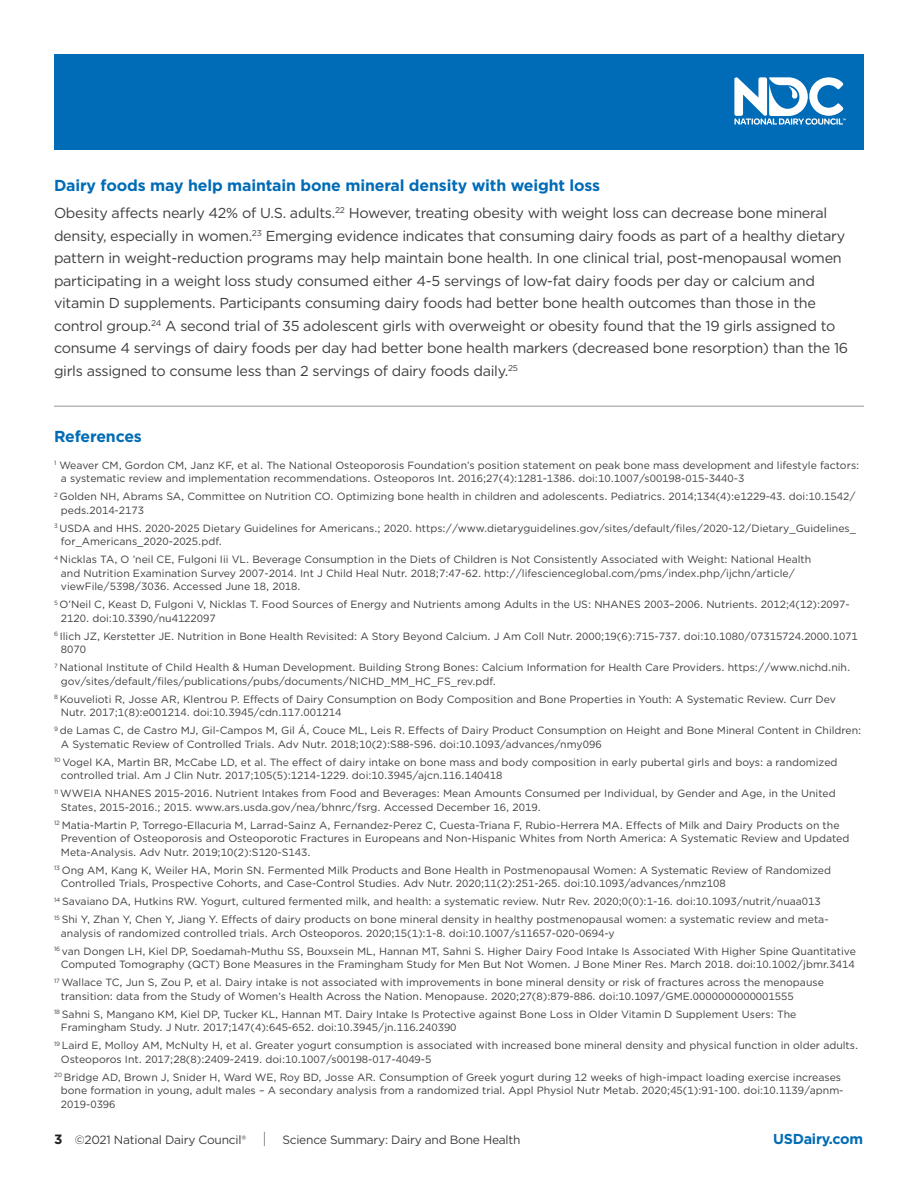
<style>
.page{position:relative;width:918px;height:1188px;background:#fff}
.page>*{position:absolute;margin:0;border:0;box-sizing:border-box;transform-origin:0 0}
.Blue_heading_smaller{font:700 15.9px "Gotham";letter-spacing:-.01em;color:#006bb6}
.Gotham_Text{font:14.4px/22.5px "Gotham";letter-spacing:-.02em;color:#3e3e3f}
.t1{font:700 14.4px "Gotham";letter-spacing:-.02em;color:#006bb6}
.t2{font:12px "Gotham";letter-spacing:-.02em;color:#3e3e3f}
.Footnote_HANG{font:10.5px/13.5px "Gotham";color:#3e3e3f}
.s1{font-weight:700;font-size:13.5px;color:#231f20}
</style>
<div class="page">
<div style="left:54px;top:54px;width:810px;height:95px;background:#006bb6"></div>
<svg style="left:734px;top:77px;width:112px;height:48px"></svg>
<svg style="left:264px;top:1132px;width:1px;height:14px"></svg>
<hr style="left:54px;top:406px;width:810px;height:1px;background:#939598">
<p class="Blue_heading_smaller" style="left:54px;top:175px;width:548px">Dairy foods may help maintain bone mineral density with weight loss</p>
<p class="Gotham_Text" style="left:54px;top:202px;width:796px">Obesity affects nearly 42% of U.S. adults.<sup>22</sup> However, treating obesity with weight loss can decrease bone mineral density, especially in women.<sup>23</sup> Emerging evidence indicates that consuming dairy foods as part of a healthy dietary pattern in weight-reduction programs may help maintain bone health. In one clinical trial, post-menopausal women participating in a weight loss study consumed either 4-5 servings of low-fat dairy foods per day or calcium and vitamin D supplements. Participants consuming dairy foods had better bone health outcomes than those in the control group.<sup>24</sup> A second trial of 35 adolescent girls with overweight or obesity found that the 19 girls assigned to consume 4 servings of dairy foods per day had better bone health markers (decreased bone resorption) than the 16 girls assigned to consume less than 2 servings of dairy foods daily.<sup>25</sup></p>
<p class="Blue_heading_smaller" style="left:54px;top:425px;width:89px">References</p>
<p class="Footnote_HANG" style="left:61px;top:458px;width:800px;text-indent:-7px"><sup>1</sup> Weaver CM, Gordon CM, Janz KF, et al. The National Osteoporosis Foundation’s position statement on peak bone mass development and lifestyle factors: a systematic review and implementation recommendations. Osteoporos Int. 2016;27(4):1281-1386. doi:10.1007/s00198-015-3440-3</p>
<p class="Footnote_HANG" style="left:61px;top:489px;width:796px;text-indent:-7px"><sup>2</sup> Golden NH, Abrams SA, Committee on Nutrition CO. Optimizing bone health in children and adolescents. Pediatrics. 2014;134(4):e1229-43. doi:10.1542/ peds.2014-2173</p>
<p class="Footnote_HANG" style="left:61px;top:521px;width:797px;text-indent:-7px"><sup>3</sup> USDA and HHS. 2020-2025 Dietary Guidelines for Americans.; 2020. https://www.dietaryguidelines.gov/sites/default/files/2020-12/Dietary_Guidelines_ for_Americans_2020-2025.pdf.</p>
<p class="Footnote_HANG" style="left:61px;top:552px;width:752px;text-indent:-7px"><sup>4</sup> Nicklas TA, O ’neil CE, Fulgoni Iii VL. Beverage Consumption in the Diets of Children is Not Consistently Associated with Weight: National Health and Nutrition Examination Survey 2007-2014. Int J Child Heal Nutr. 2018;7:47-62. http://lifescienceglobal.com/pms/index.php/ijchn/article/ viewFile/5398/3036. Accessed June 18, 2018.</p>
<p class="Footnote_HANG" style="left:61px;top:597px;width:790px;text-indent:-7px"><sup>5</sup> O’Neil C, Keast D, Fulgoni V, Nicklas T. Food Sources of Energy and Nutrients among Adults in the US: NHANES 2003–2006. Nutrients. 2012;4(12):2097-<br>2120. doi:10.3390/nu4122097</p>
<p class="Footnote_HANG" style="left:61px;top:629px;width:799px;text-indent:-7px"><sup>6</sup> Ilich JZ, Kerstetter JE. Nutrition in Bone Health Revisited: A Story Beyond Calcium. J Am Coll Nutr. 2000;19(6):715-737. doi:10.1080/07315724.2000.1071<br>8070</p>
<p class="Footnote_HANG" style="left:61px;top:660px;width:791px;text-indent:-7px"><sup>7</sup> National Institute of Child Health &amp; Human Development. Building Strong Bones: Calcium Information for Health Care Providers. https://www.nichd.nih. gov/sites/default/files/publications/pubs/documents/NICHD_MM_HC_FS_rev.pdf.</p>
<p class="Footnote_HANG" style="left:61px;top:692px;width:777px;text-indent:-7px"><sup>8</sup> Kouvelioti R, Josse AR, Klentrou P. Effects of Dairy Consumption on Body Composition and Bone Properties in Youth: A Systematic Review. Curr Dev<br>Nutr. 2017;1(8):e001214. doi:10.3945/cdn.117.001214</p>
<p class="Footnote_HANG" style="left:61px;top:723px;width:802px;text-indent:-7px"><sup>9</sup> de Lamas C, de Castro MJ, Gil-Campos M, Gil Á, Couce ML, Leis R. Effects of Dairy Product Consumption on Height and Bone Mineral Content in Children:<br>A Systematic Review of Controlled Trials. Adv Nutr. 2018;10(2):S88-S96. doi:10.1093/advances/nmy096</p>
<p class="Footnote_HANG" style="left:61px;top:755px;width:778px;text-indent:-7px"><sup>10</sup> Vogel KA, Martin BR, McCabe LD, et al. The effect of dairy intake on bone mass and body composition in early pubertal girls and boys: a randomized controlled trial. Am J Clin Nutr. 2017;105(5):1214-1229. doi:10.3945/ajcn.116.140418</p>
<p class="Footnote_HANG" style="left:61px;top:786px;width:776px;text-indent:-7px"><sup>11</sup> WWEIA NHANES 2015-2016. Nutrient Intakes from Food and Beverages: Mean Amounts Consumed per Individual, by Gender and Age, in the United<br>States, 2015-2016.; 2015. www.ars.usda.gov/nea/bhnrc/fsrg. Accessed December 16, 2019.</p>
<p class="Footnote_HANG" style="left:61px;top:818px;width:790px;text-indent:-7px"><sup>12</sup> Matia-Martin P, Torrego-Ellacuria M, Larrad-Sainz A, Fernandez-Perez C, Cuesta-Triana F, Rubio-Herrera MA. Effects of Milk and Dairy Products on the<br>Prevention of Osteoporosis and Osteoporotic Fractures in Europeans and Non-Hispanic Whites from North America: A Systematic Review and Updated<br>Meta-Analysis. Adv Nutr. 2019;10(2):S120-S143.</p>
<p class="Footnote_HANG" style="left:61px;top:863px;width:772px;text-indent:-7px"><sup>13</sup> Ong AM, Kang K, Weiler HA, Morin SN. Fermented Milk Products and Bone Health in Postmenopausal Women: A Systematic Review of Randomized<br>Controlled Trials, Prospective Cohorts, and Case-Control Studies. Adv Nutr. 2020;11(2):251-265. doi:10.1093/advances/nmz108</p>
<p class="Footnote_HANG" style="left:54px;top:894px;width:768px"><sup>14</sup> Savaiano DA, Hutkins RW. Yogurt, cultured fermented milk, and health: a systematic review. Nutr Rev. 2020;0(0):1-16. doi:10.1093/nutrit/nuaa013</p>
<p class="Footnote_HANG" style="left:61px;top:912px;width:769px;text-indent:-7px"><sup>15</sup> Shi Y, Zhan Y, Chen Y, Jiang Y. Effects of dairy products on bone mineral density in healthy postmenopausal women: a systematic review and meta&shy;analysis of randomized controlled trials. Arch Osteoporos. 2020;15(1):1-8. doi:10.1007/s11657-020-0694-y</p>
<p class="Footnote_HANG" style="left:54px;top:944px;width:803px;text-align:center"><sup>16</sup> van Dongen LH, Kiel DP, Soedamah-Muthu SS, Bouxsein ML, Hannan MT, Sahni S. Higher Dairy Food Intake Is Associated With Higher Spine Quantitative<br>Computed Tomography (QCT) Bone Measures in the Framingham Study for Men But Not Women. J Bone Miner Res. March 2018. doi:10.1002/jbmr.3414</p>
<p class="Footnote_HANG" style="left:61px;top:975px;width:765px;text-indent:-7px"><sup>17</sup> Wallace TC, Jun S, Zou P, et al. Dairy intake is not associated with improvements in bone mineral density or risk of fractures across the menopause transition: data from the Study of Women’s Health Across the Nation. Menopause. 2020;27(8):879-886. doi:10.1097/GME.0000000000001555</p>
<p class="Footnote_HANG" style="left:61px;top:1007px;width:737px;text-indent:-7px"><sup>18</sup> Sahni S, Mangano KM, Kiel DP, Tucker KL, Hannan MT. Dairy Intake Is Protective against Bone Loss in Older Vitamin D Supplement Users: The<br>Framingham Study. J Nutr. 2017;147(4):645-652. doi:10.3945/jn.116.240390</p>
<p class="Footnote_HANG" style="left:61px;top:1038px;width:799px;text-indent:-7px"><sup>19</sup> Laird E, Molloy AM, McNulty H, et al. Greater yogurt consumption is associated with increased bone mineral density and physical function in older adults.<br>Osteoporos Int. 2017;28(8):2409-2419. doi:10.1007/s00198-017-4049-5</p>
<p class="Footnote_HANG" style="left:61px;top:1070px;width:784px;text-indent:-7px"><sup>20</sup> Bridge AD, Brown J, Snider H, Ward WE, Roy BD, Josse AR. Consumption of Greek yogurt during 12 weeks of high-impact loading exercise increases bone formation in young, adult males – A secondary analysis from a randomized trial. Appl Physiol Nutr Metab. 2020;45(1):91-100. doi:10.1139/apnm-<br>2019-0396</p>
<p class="t2" style="left:54px;top:1132px;width:194px"><span class="s1">3</span> ©2021 National Dairy Council®</p>
<p class="t2" style="left:282px;top:1132px;width:240px">Science Summary: Dairy and Bone Health</p>
<h2 class="t1" style="left:773px;top:1129px;width:91px">USDairy.com</h2>
</div>
